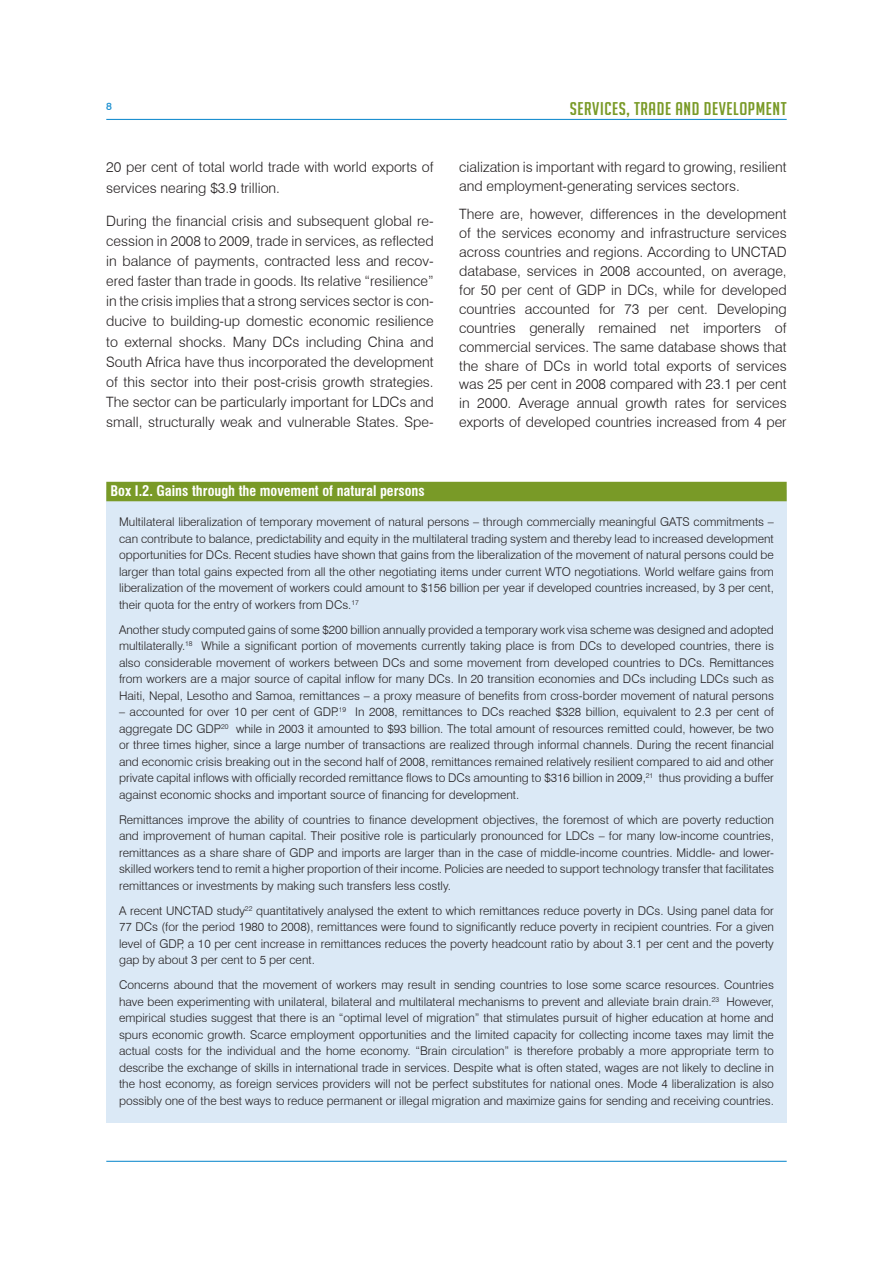
<style>
.page{position:relative;width:893px;height:1263px;background:#fff}
.page>*{position:absolute;margin:0;border:0;box-sizing:border-box;transform-origin:0 0}
.t1{font:18px "Big Noodle Titling";letter-spacing:.03em;color:#799a27;scale:1.1 1}
.TEXTE{font:300 14.25px/18.9px "Swiss 721 BT";color:#231f20}
.TEXTE_FIGURE{font:700 condensed 14.25px "Swiss 721 BT";color:#fff}
.TEXT_BOX{font:300 12px/16.5px "Swiss 721 BT";color:#231f20;text-align:justify}
.t2{font:500 10.5px "Swiss 721 BT";color:#1d90d0}
</style>
<div class="page">
<hr style="left:106px;top:119px;width:681px;height:1px;background:#1d90d0">
<hr style="left:106px;top:1161px;width:681px;height:1px;background:#1d90d0">
<div style="left:106px;top:490px;width:681px;height:633px;background:#dbe9f6"></div>
<div style="left:106px;top:482px;width:681px;height:19px;background:#799a27"></div>
<p class="t2" style="left:106px;top:100px;width:7px">8</p>
<h1 class="t1" style="left:570px;top:99px;width:199px">SERVICES, TRADE AND DEVELOPMENT</h1>
<p class="TEXTE" style="left:106px;top:157px;width:329px;line-height:20.2px">20 per cent of total world trade with world exports of services nearing $3.9 trillion.</p>
<p class="TEXTE" style="left:106px;top:210px;width:329px;line-height:20.2px;text-align:justify">During the financial crisis and subsequent global re&shy;cession in 2008 to 2009, trade in services, as reflected in balance of payments, contracted less and recov&shy;ered faster than trade in goods. Its relative “resilience” in the crisis implies that a strong services sector is con&shy;ducive to building-up domestic economic resilience to external shocks. Many DCs including China and South Africa have thus incorporated the development of this sector into their post-crisis growth strategies.<br>The sector can be particularly important for LDCs and small, structurally weak and vulnerable States. Spe-</p>
<p class="TEXTE" style="left:459px;top:158px;width:329px">cialization is important with regard to growing, resilient and employment-generating services sectors.</p>
<p class="TEXTE" style="left:459px;top:204px;width:329px;text-align:justify">There are, however, differences in the development of the services economy and infrastructure services across countries and regions. According to UNCTAD database, services in 2008 accounted, on average, for 50 per cent of GDP in DCs, while for developed countries accounted for 73 per cent. Developing countries generally remained net importers of commercial services. The same database shows that the share of DCs in world total exports of services was 25 per cent in 2008 compared with 23.1 per cent in 2000. Average annual growth rates for services exports of developed countries increased from 4 per</p>
<p class="TEXTE_FIGURE" style="left:111px;top:482px;width:316px">Box I.2. Gains through the movement of natural persons</p>
<p class="TEXT_BOX" style="left:119px;top:514px;width:656px">Multilateral liberalization of temporary movement of natural persons – through commercially meaningful GATS commitments – can contribute to balance, predictability and equity in the multilateral trading system and thereby lead to increased development opportunities for DCs. Recent studies have shown that gains from the liberalization of the movement of natural persons could be larger than total gains expected from all the other negotiating items under current WTO negotiations. World welfare gains from liberalization of the movement of workers could amount to $156 billion per year if developed countries increased, by 3 per cent, their quota for the entry of workers from DCs.<sup>17</sup></p>
<p class="TEXT_BOX" style="left:119px;top:621px;width:656px">Another study computed gains of some $200 billion annually provided a temporary work visa scheme was designed and adopted multilaterally.<sup>18</sup> While a significant portion of movements currently taking place is from DCs to developed countries, there is also considerable movement of workers between DCs and some movement from developed countries to DCs. Remittances from workers are a major source of capital inflow for many DCs. In 20 transition economies and DCs including LDCs such as Haiti, Nepal, Lesotho and Samoa, remittances – a proxy measure of benefits from cross-border movement of natural persons</p>
<p class="TEXT_BOX" style="left:119px;top:704px;width:656px">– accounted for over 10 per cent of GDP.<sup>19</sup> In 2008, remittances to DCs reached $328 billion, equivalent to 2.3 per cent of aggregate DC GDP<sup>20</sup> while in 2003 it amounted to $93 billion. The total amount of resources remitted could, however, be two or three times higher, since a large number of transactions are realized through informal channels. During the recent financial and economic crisis breaking out in the second half of 2008, remittances remained relatively resilient compared to aid and other private capital inflows with officially recorded remittance flows to DCs amounting to $316 billion in 2009,<sup>21</sup> thus providing a buffer against economic shocks and important source of financing for development.</p>
<p class="TEXT_BOX" style="left:119px;top:811px;width:656px">Remittances improve the ability of countries to finance development objectives, the foremost of which are poverty reduction and improvement of human capital. Their positive role is particularly pronounced for LDCs – for many low-income countries, remittances as a share share of GDP and imports are larger than in the case of middle-income countries. Middle- and lower&shy;skilled workers tend to remit a higher proportion of their income. Policies are needed to support technology transfer that facilitates remittances or investments by making such transfers less costly.</p>
<p class="TEXT_BOX" style="left:119px;top:902px;width:656px">A recent UNCTAD study<sup>22</sup> quantitatively analysed the extent to which remittances reduce poverty in DCs. Using panel data for 77 DCs (for the period 1980 to 2008), remittances were found to significantly reduce poverty in recipient countries. For a given level of GDP, a 10 per cent increase in remittances reduces the poverty headcount ratio by about 3.1 per cent and the poverty gap by about 3 per cent to 5 per cent.</p>
<p class="TEXT_BOX" style="left:119px;top:977px;width:656px">Concerns abound that the movement of workers may result in sending countries to lose some scarce resources. Countries have been experimenting with unilateral, bilateral and multilateral mechanisms to prevent and alleviate brain drain.<sup>23</sup> However, empirical studies suggest that there is an “optimal level of migration” that stimulates pursuit of higher education at home and spurs economic growth. Scarce employment opportunities and the limited capacity for collecting income taxes may limit the actual costs for the individual and the home economy. “Brain circulation” is therefore probably a more appropriate term to describe the exchange of skills in international trade in services. Despite what is often stated, wages are not likely to decline in the host economy, as foreign services providers will not be perfect substitutes for national ones. Mode 4 liberalization is also possibly one of the best ways to reduce permanent or illegal migration and maximize gains for sending and receiving countries.</p>
</div>
